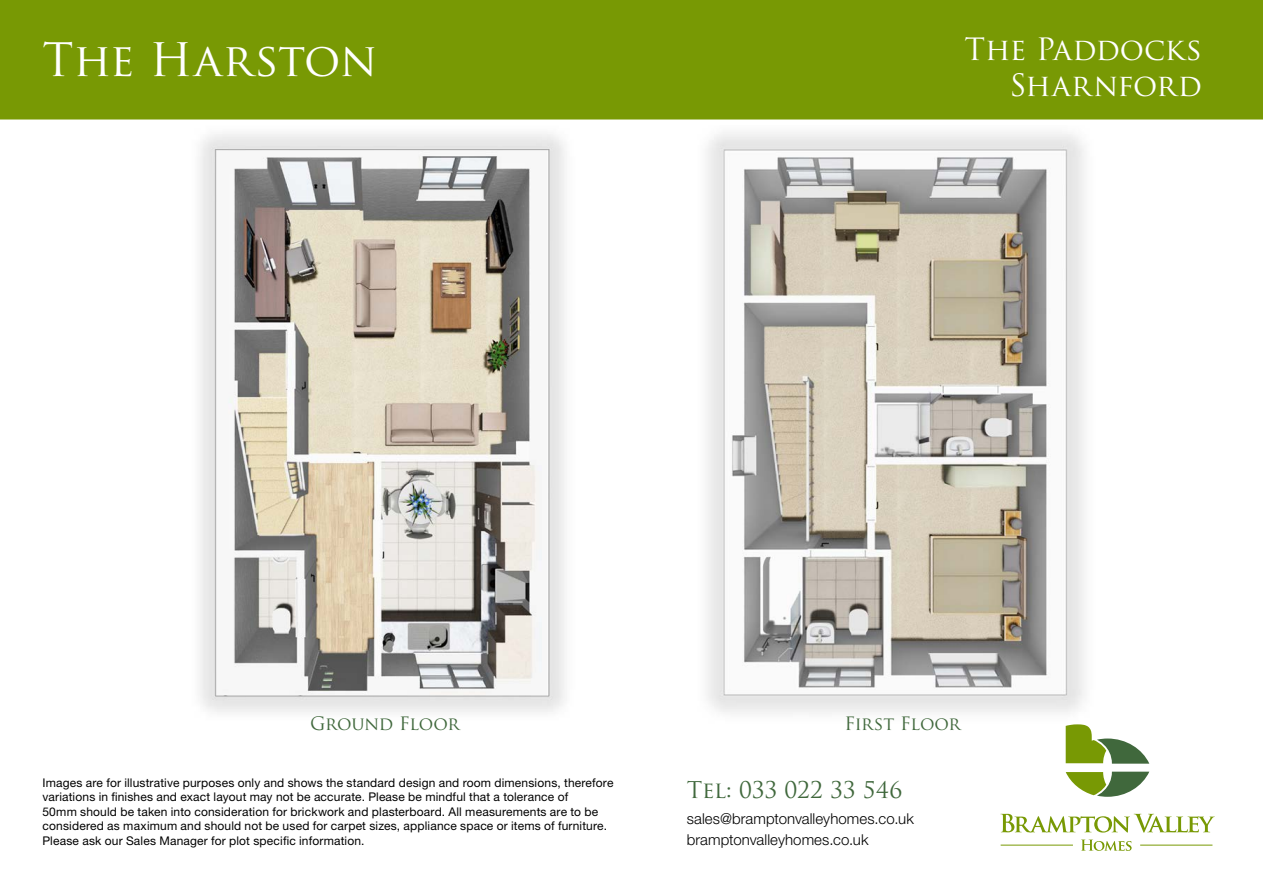
<style>
.page{position:relative;width:1263px;height:893px;background:#fff}
.page>*{position:absolute;margin:0;border:0;box-sizing:border-box;transform-origin:0 0}
.t1{font:45px "Trajan Pro";letter-spacing:-.015em;color:#fff}
.t2{font:30px/36px "Trajan Pro";letter-spacing:-.005em;color:#fff;text-align:right}
.t3{font:22.5px "Trajan Pro";letter-spacing:-.01em;color:#40683c}
.t4{font:18px "Trajan Pro";letter-spacing:-.015em;color:#40683c}
.t5{font:300 15px/21px "Helvetica Neue LT Std";letter-spacing:.005em;color:#000}
.t6{font:12px/14.4px "Helvetica Neue LT Std";letter-spacing:.015em;color:#000}
</style>
<div class="page">
<img style="left:200px;top:134px;width:365px;height:578px">
<img style="left:707px;top:132px;width:377px;height:582px">
<hr style="left:1001px;top:845px;width:72px;height:1px;background:#789904">
<hr style="left:1140px;top:845px;width:72px;height:1px;background:#789904">
<svg style="left:1066px;top:772px;width:83px;height:25px"></svg>
<svg style="left:1066px;top:724px;width:83px;height:40px"></svg>
<svg style="left:1000px;top:814px;width:215px;height:19px"></svg>
<svg style="left:1081px;top:839px;width:50px;height:12px"></svg>
<div style="left:0;top:0;width:1263px;height:120px;background:#789904"></div>
<h1 class="t1" style="left:43px;top:31px;width:336px">The Harston</h1>
<h2 class="t2" style="left:964px;top:31px;width:239px">The Paddocks<br>Sharnford</h2>
<h3 class="t4" style="left:310px;top:712px;width:151px">Ground Floor</h3>
<h3 class="t4" style="left:844px;top:712px;width:118px">First Floor</h3>
<p class="t6" style="left:43px;top:775px;width:572px">Images are for illustrative purposes only and shows the standard design and room dimensions, therefore variations in finishes and exact layout may not be accurate. Please be mindful that a tolerance of<br>50mm should be taken into consideration for brickwork and plasterboard. All measurements are to be considered as maximum and should not be used for carpet sizes, appliance space or items of furniture.<br>Please ask our Sales Manager for plot specific information.</p>
<h3 class="t3" style="left:687px;top:776px;width:217px">Tel: 033 022 33 546</h3>
<p class="t5" style="left:687px;top:807px;width:229px">sales@bramptonvalleyhomes.co.uk bramptonvalleyhomes.co.uk</p>
</div>
